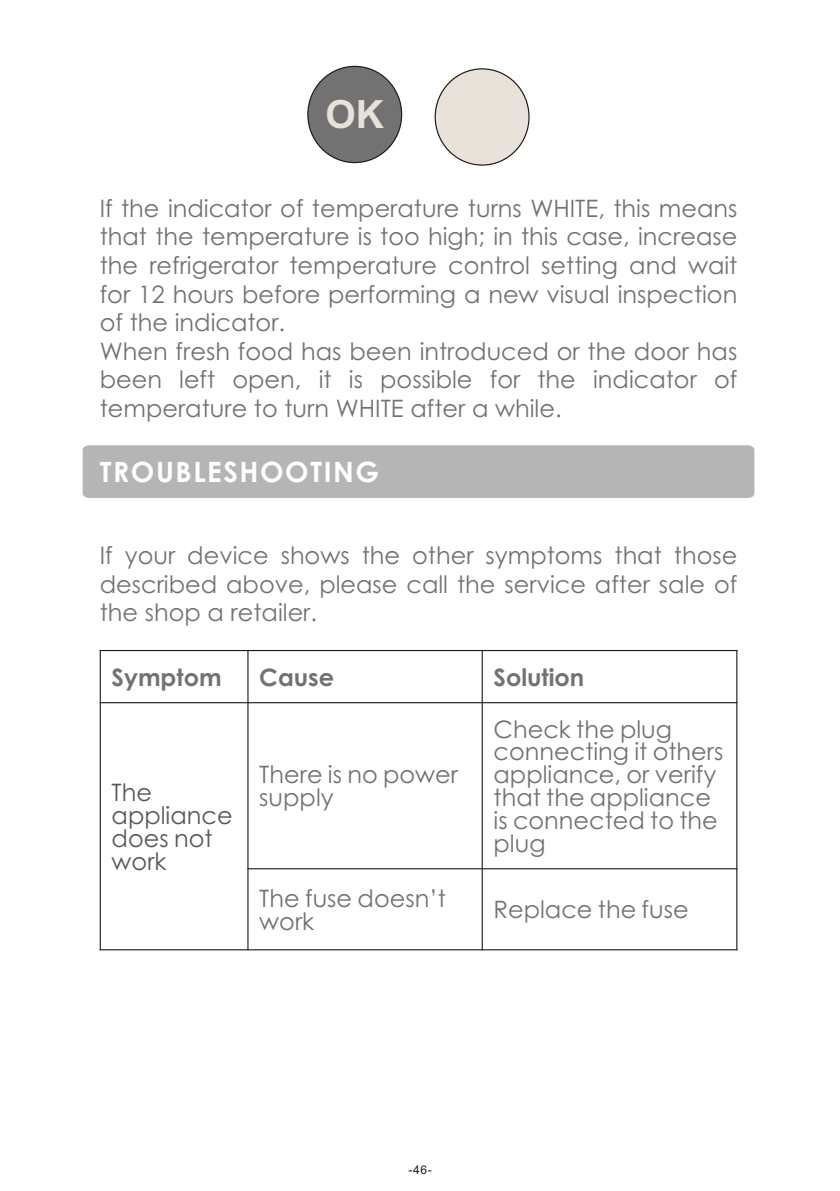
<style>
.page{position:relative;width:840px;height:1191px;background:#fff}
.page>*{position:absolute;margin:0;border:0;box-sizing:border-box;transform-origin:0 0}
.t1{font:700 39px "Arial";color:#e9e2da}
.t2{font:700 28px "Century Gothic";letter-spacing:.055em;color:#fff}
.t3{font:24px/28.6px "Century Gothic";color:#727272}
.t4{font:24px/22.8px "Century Gothic";color:#595857}
.t5{font:700 24px "Century Gothic";color:#727272}
.t6{font:12px "Arial";color:#231916}
</style>
<div class="page">
<div style="left:307px;top:66px;width:95px;height:97px;background:#727272;border:1px solid #231916;border-radius:50%"></div>
<div style="left:434px;top:68px;width:95px;height:98px;background:#e9e2da;border:1px solid #231916;border-radius:50%"></div>
<hr style="left:100px;top:650px;width:1px;height:300px;background:#231916">
<hr style="left:247px;top:650px;width:1px;height:300px;background:#231916">
<hr style="left:481px;top:650px;width:1px;height:300px;background:#231916">
<hr style="left:735px;top:650px;width:2px;height:300px;background:#231916">
<hr style="left:100px;top:949px;width:637px;height:1px;background:#231916">
<hr style="left:247px;top:868px;width:490px;height:1px;background:#231916">
<hr style="left:100px;top:702px;width:637px;height:1px;background:#231916">
<hr style="left:100px;top:650px;width:637px;height:1px;background:#231916">
<div style="left:83px;top:445px;width:671px;height:53px;background:#b5b5b6"></div>
<h1 class="t1" style="left:325px;top:100px;width:60px">OK</h1>
<p class="t3" style="left:100px;top:196px;width:638px">If the indicator of temperature turns WHITE, this means that the temperature is too high; in this case, increase the refrigerator temperature control setting and wait for 12 hours before performing a new visual inspection of the indicator.<br>When fresh food has been introduced or the door has been left open, it is possible for the indicator of temperature to turn WHITE after a while.</p>
<p class="t2" style="left:100px;top:461px;width:280px">TROUBLESHOOTING</p>
<p class="t3" style="left:100px;top:543px;width:638px;text-align:justify">If your device shows the other symptoms that those described above, please call the service after sale of the shop a retailer.</p>
<p class="t5" style="left:112px;top:668px;width:111px">Symptom</p>
<p class="t5" style="left:259px;top:668px;width:76px">Cause</p>
<p class="t5" style="left:493px;top:668px;width:92px">Solution</p>
<p class="t4" style="left:112px;top:783px;width:122px">The appliance does not work</p>
<p class="t3" style="left:259px;top:765px;width:200px;line-height:22.8px">There is no power supply</p>
<p class="t3" style="left:493px;top:719px;width:231px;line-height:22.8px">Check the plug connecting it others appliance, or verify that the appliance is connected to the plug</p>
<p class="t3" style="left:259px;top:889px;width:188px;line-height:22.8px">The fuse doesn’t work</p>
<p class="t3" style="left:493px;top:897px;width:196px">Replace the fuse</p>
<p class="t6" style="left:408px;top:1165px;width:25px">-46-</p>
</div>
